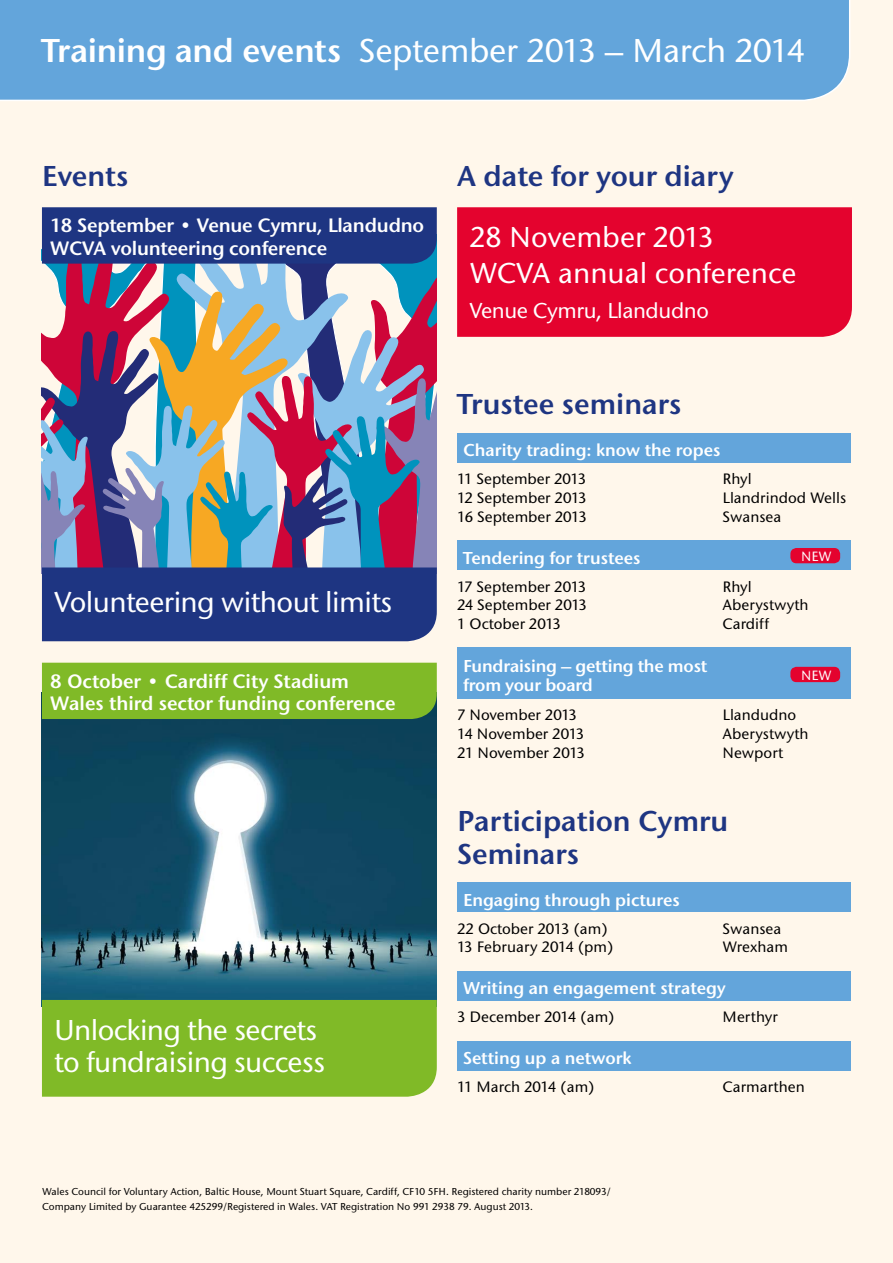
<style>
.page{position:relative;width:893px;height:1263px;background:#fff7eb}
.page>*{position:absolute;margin:0;border:0;box-sizing:border-box;transform-origin:0 0}
.t1{font:500 34.5px "Stone Sans Itc T";letter-spacing:-.01em;color:#fff}
.t2{font:30px/33px "Stone Sans Itc T Semi";color:#1e3582}
.t3{font:500 30px/31.5px "Stone Sans Itc T";letter-spacing:-.02em;color:#fff}
.t4{font:500 30px/36px "Stone Sans Itc T";color:#fff}
.t5{font:500 22.5px "Stone Sans Itc T";letter-spacing:-.02em;color:#fff}
.t6{font:20.25px/22.5px "Stone Sans Itc T Semi";letter-spacing:-.01em;color:#fff}
.t7{font:18px/18.8px "Stone Sans Itc T Semi";color:#fff}
.t8{font:500 15.75px "Stone Sans Itc T";color:#000}
.t9{font:500 14.1px "Stone Sans Itc T";color:#fff}
.t10{font:500 10.5px/15px "Stone Sans Itc T";color:#000}
.s1{font-family:"Stone Sans Itc T Semi";font-weight:400}
</style>
<div class="page">
<div style="left:0;top:0;width:850px;height:101px;background:#63a5db"></div>
<svg style="left:42px;top:207px;width:395px;height:434px;background:#706f96"></svg>
<img style="left:42px;top:719px;width:395px;height:281px">
<div style="left:42px;top:663px;width:395px;height:56px;background:#80ba27"></div>
<div style="left:42px;top:1000px;width:395px;height:97px;background:#80ba27"></div>
<div style="left:457px;top:882px;width:394px;height:30px;background:#63a5db"></div>
<div style="left:457px;top:971px;width:394px;height:30px;background:#63a5db"></div>
<div style="left:457px;top:1041px;width:394px;height:30px;background:#63a5db"></div>
<div style="left:457px;top:207px;width:395px;height:130px;background:#e4032e"></div>
<div style="left:457px;top:433px;width:394px;height:30px;background:#63a5db"></div>
<div style="left:457px;top:540px;width:394px;height:30px;background:#63a5db"></div>
<div style="left:457px;top:648px;width:394px;height:51px;background:#63a5db"></div>
<div style="left:790px;top:667px;width:50px;height:15px;background:#e4032e;border-radius:6px"></div>
<div style="left:790px;top:548px;width:50px;height:15px;background:#e4032e;border-radius:6px"></div>
<h1 class="t1" style="left:41px;top:31px;width:765px"><span class="s1">Training and events</span> September 2013 – March 2014</h1>
<h2 class="t2" style="left:42px;top:159px;width:88px">Events</h2>
<p class="t6" style="left:50px;top:214px;width:375px">18 September • Venue Cymru, Llandudno<br>WCVA volunteering conference</p>
<h2 class="t3" style="left:54px;top:586px;width:339px">Volunteering without limits</h2>
<p class="t6" style="left:50px;top:669px;width:347px">8 October • Cardiff City Stadium<br>Wales third sector funding conference</p>
<h2 class="t3" style="left:54px;top:1014px;width:272px">Unlocking the secrets to fundraising success</h2>
<h2 class="t2" style="left:457px;top:159px;width:278px">A date for your diary</h2>
<h2 class="t4" style="left:469px;top:218px;width:246px">28 November 2013 wcva</h2>
<h2 class="t4" style="left:558px;top:254px;width:240px">annual conference</h2>
<h3 class="t5" style="left:469px;top:298px;width:241px">Venue Cymru, Llandudno</h3>
<h2 class="t2" style="left:457px;top:388px;width:226px">Trustee seminars</h2>
<p class="t7" style="left:463px;top:441px;width:259px">Charity trading: know the ropes</p>
<p class="t8" style="left:457px;top:470px;width:131px">11 September 2013</p>
<p class="t8" style="left:723px;top:470px;width:30px">Rhyl</p>
<p class="t8" style="left:457px;top:489px;width:131px">12 September 2013</p>
<p class="t8" style="left:723px;top:489px;width:125px">Llandrindod Wells</p>
<p class="t8" style="left:457px;top:507px;width:131px">16 September 2013</p>
<p class="t8" style="left:723px;top:507px;width:60px">Swansea</p>
<p class="t7" style="left:463px;top:548px;width:179px">Tendering for trustees</p>
<p class="t8" style="left:457px;top:577px;width:131px">17 September 2013</p>
<p class="t8" style="left:723px;top:577px;width:30px">Rhyl</p>
<p class="t8" style="left:457px;top:596px;width:131px">24 September 2013</p>
<p class="t8" style="left:723px;top:596px;width:87px">Aberystwyth</p>
<p class="t8" style="left:457px;top:615px;width:105px">1 October 2013</p>
<p class="t8" style="left:723px;top:615px;width:48px">Cardiff</p>
<p class="t7" style="left:463px;top:656px;width:246px">Fundraising – getting the most from your board</p>
<p class="t8" style="left:457px;top:706px;width:121px">7 November 2013</p>
<p class="t8" style="left:723px;top:706px;width:75px">Llandudno</p>
<p class="t8" style="left:457px;top:724px;width:129px">14 November 2013</p>
<p class="t8" style="left:723px;top:724px;width:87px">Aberystwyth</p>
<p class="t8" style="left:457px;top:743px;width:129px">21 November 2013</p>
<p class="t8" style="left:723px;top:743px;width:62px">Newport</p>
<p class="t9" style="left:801px;top:548px;width:32px">NEW</p>
<p class="t9" style="left:801px;top:667px;width:32px">NEW</p>
<h2 class="t2" style="left:457px;top:804px;width:273px">Participation Cymru<br>Seminars</h2>
<p class="t7" style="left:463px;top:890px;width:218px">Engaging through pictures</p>
<p class="t8" style="left:457px;top:919px;width:152px">22 October 2013 (am)</p>
<p class="t8" style="left:723px;top:919px;width:60px">Swansea</p>
<p class="t8" style="left:457px;top:938px;width:158px">13 February 2014 (pm)</p>
<p class="t8" style="left:723px;top:938px;width:67px">Wrexham</p>
<p class="t7" style="left:463px;top:978px;width:264px">Writing an engagement strategy</p>
<p class="t8" style="left:457px;top:1008px;width:159px">3 December 2014 (am)</p>
<p class="t8" style="left:723px;top:1008px;width:57px">Merthyr</p>
<p class="t7" style="left:463px;top:1048px;width:170px">Setting up a network</p>
<p class="t8" style="left:457px;top:1077px;width:139px">11 March 2014 (am)</p>
<p class="t8" style="left:723px;top:1077px;width:84px">Carmarthen</p>
<p class="t10" style="left:42px;top:1184px;width:570px">Wales Council for Voluntary Action, Baltic House, Mount Stuart Square, Cardiff, CF10 5FH. Registered charity number 218093/<br>Company Limited by Guarantee 425299/Registered in Wales. VAT Registration No 991 2938 79. August 2013.</p>
</div>
